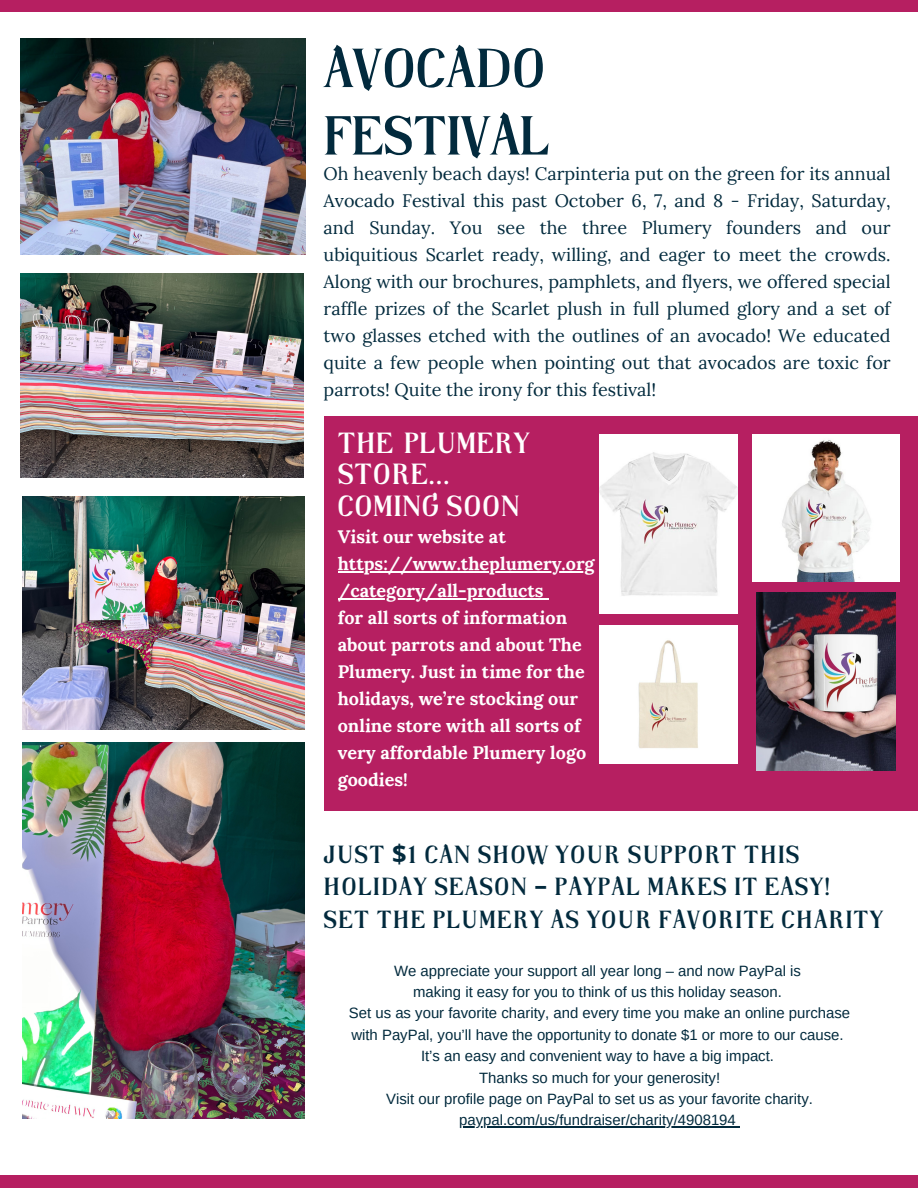
<style>
.page{position:relative;width:918px;height:1188px;background:#fff}
.page>*{position:absolute;margin:0;border:0;box-sizing:border-box;transform-origin:0 0}
.t1{font:700 56.4px/67.5px "Tropikal";color:#022a3d}
.t2{font:700 30px/31.5px "Tropikal";letter-spacing:.025em;color:#fff}
.t3{font:700 25.5px/32.7px "Tropikal";letter-spacing:.05em;color:#022a3d}
.t4{font:18px/27px "Lora";color:#022a3d;text-align:justify}
.t5{font:700 18px/27px "Lora";color:#fff}
.t6{font:14.85px/21.3px "Arimo";color:#022a3d}
.s1{font-family:"Noto Sans"}
.s2{font-family:"Noto Sans Gurmukhi"}
</style>
<div class="page">
<div style="left:324px;top:416px;width:594px;height:394px;background:#b61f61"></div>
<div style="left:0;top:0;width:918px;height:12px;background:#b61f61"></div>
<div style="left:0;top:1175px;width:918px;height:13px;background:#b61f61"></div>
<img style="left:21px;top:39px;width:284px;height:216px">
<img style="left:21px;top:273px;width:282px;height:205px">
<img style="left:23px;top:497px;width:281px;height:233px">
<img style="left:23px;top:743px;width:281px;height:376px">
<img style="left:600px;top:434px;width:138px;height:179px">
<img style="left:600px;top:626px;width:138px;height:138px">
<img style="left:753px;top:434px;width:147px;height:148px">
<img style="left:757px;top:592px;width:138px;height:178px">
<hr style="left:338px;top:571px;width:257px;height:2px;background:#fff">
<hr style="left:338px;top:598px;width:206px;height:2px;background:#fff">
<hr style="left:459px;top:1126px;width:277px;height:2px;background:#022a3d">
<p class="t1" style="left:324px;top:38px;width:228px">AVOCADO<br>FESTIVAL</p>
<p class="t4" style="left:324px;top:160px;width:569px">Oh heavenly beach days! Carpinteria put on the green for its annual Avocado Festival this past October 6, 7, and 8 - Friday, Saturday, and Sunday. You see the three Plumery founders and our ubiquitious Scarlet ready, willing, and eager to meet the crowds.<br>Along with our brochures, pamphlets, and flyers, we offered special raffle prizes of the Scarlet plush in full plumed glory and a set of two glasses etched with the outlines of an avocado! We educated quite a few people when pointing out that avocados are toxic for parrots! Quite the irony for this festival!</p>
<p class="t2" style="left:338px;top:429px;width:193px">THE PLUMERY<br>STORE...</p>
<p class="t2" style="left:338px;top:492px;width:183px">COMING SOON</p>
<p class="t5" style="left:338px;top:523px;width:258px">Visit our website at https://www.theplumery.org /category/all-products</p>
<p class="t5" style="left:338px;top:604px;width:250px">for all sorts of information about parrots and about The<br>Plumery. Just in time for the holidays, we’re stocking our online store with all sorts of very affordable Plumery logo goodies!</p>
<p class="t3" style="left:324px;top:839px;width:508px">JUST <span class="s1">$</span>1 CAN SHOW YOUR SUPPORT THIS<br>HOLIDAY SEASON <span class="s2">–</span> PAYPAL MAKES IT EASY!</p>
<p class="t3" style="left:324px;top:905px;width:561px">SET THE PLUMERY AS YOUR FAVORITE CHARITY</p>
<p class="t6" style="left:394px;top:960px;width:408px">We appreciate your support all year long – and now PayPal is</p>
<p class="t6" style="left:413px;top:981px;width:370px">making it easy for you to think of us this holiday season.</p>
<p class="t6" style="left:349px;top:1003px;width:503px">Set us as your favorite charity, and every time you make an online purchase with PayPal, you’ll have the opportunity to donate $1 or more to our cause.</p>
<p class="t6" style="left:421px;top:1045px;width:354px">It’s an easy and convenient way to have a big impact.</p>
<p class="t6" style="left:479px;top:1067px;width:243px">Thanks so much for your generosity!</p>
<p class="t6" style="left:386px;top:1088px;width:428px">Visit our profile page on PayPal to set us as your favorite charity.</p>
<p class="t6" style="left:459px;top:1109px;width:278px">paypal.com/us/fundraiser/charity/4908194</p>
</div>
